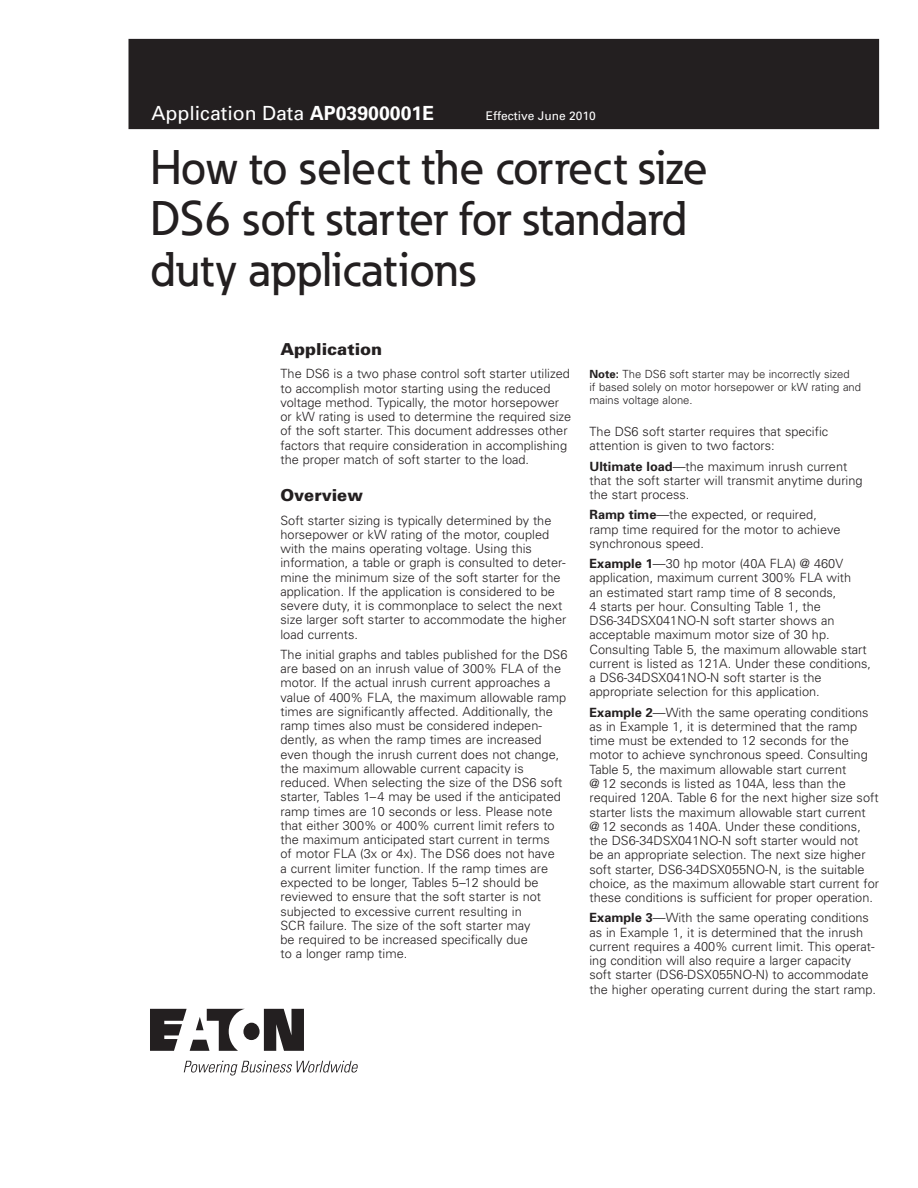
<style>
.page{position:relative;width:918px;height:1188px;background:#fff}
.page>*{position:absolute;margin:0;border:0;box-sizing:border-box;transform-origin:0 0}
.t1{font:500 48px/51px "Eaton";color:#231f20}
.t2{font:19.5px "Univers";color:#fff}
.t3{font:900 16.5px "Univers";color:#231f20}
.t4{font:300 12.75px/14.2px "Univers";color:#231f20}
.t5{font:12px "Univers";color:#fff}
.t6{font:300 11.25px/12.8px "Univers";color:#231f20}
.s1{font-weight:700}
</style>
<div class="page">
<div style="left:129px;top:39px;width:750px;height:90px;background:#231f20"></div>
<svg style="left:150px;top:1009px;width:154px;height:42px"></svg>
<svg style="left:184px;top:1061px;width:174px;height:15px"></svg>
<h2 class="t2" style="left:152px;top:101px;width:284px">Application Data <span class="s1">AP03900001E</span></h2>
<p class="t5" style="left:486px;top:109px;width:112px">Effective June 2010</p>
<h1 class="t1" style="left:150px;top:141px;width:559px">How to select the correct size<br>DS6 soft starter for standard duty applications</h1>
<p class="t3" style="left:280px;top:339px;width:103px">Application</p>
<p class="t4" style="left:280px;top:367px;width:292px">The DS6 is a two phase control soft starter utilized to accomplish motor starting using the reduced voltage method. Typically, the motor horsepower or kW rating is used to determine the required size of the soft starter. This document addresses other factors that require consideration in accomplishing the proper match of soft starter to the load.</p>
<p class="t3" style="left:280px;top:485px;width:84px">Overview</p>
<p class="t4" style="left:280px;top:513px;width:287px">Soft starter sizing is typically determined by the horsepower or kW rating of the motor, coupled with the mains operating voltage. Using this information, a table or graph is consulted to deter&shy;mine the minimum size of the soft starter for the application. If the application is considered to be severe duty, it is commonplace to select the next size larger soft starter to accommodate the higher load currents.</p>
<p class="t4" style="left:280px;top:647px;width:288px">The initial graphs and tables published for the DS6 are based on an inrush value of 300% FLA of the motor. If the actual inrush current approaches a value of 400% FLA, the maximum allowable ramp times are significantly affected. Additionally, the ramp times also must be considered indepen&shy;dently, as when the ramp times are increased even though the inrush current does not change, the maximum allowable current capacity is reduced. When selecting the size of the DS6 soft starter, Tables 1–4 may be used if the anticipated ramp times are 10 seconds or less. Please note that either 300% or 400% current limit refers to the maximum anticipated start current in terms<br>of motor FLA (3x or 4x). The DS6 does not have<br>a current limiter function. If the ramp times are expected to be longer, Tables 5–12 should be reviewed to ensure that the soft starter is not subjected to excessive current resulting in<br>SCR failure. The size of the soft starter may<br>be required to be increased specifically due<br>to a longer ramp time.</p>
<p class="t6" style="left:589px;top:368px;width:273px"><span class="s1">NNote:</span> The DS6 soft starter may be incorrectly sized<br>if based solely on motor horsepower or kW rating and mains voltage alone.</p>
<p class="t4" style="left:590px;top:425px;width:240px">The DS6 soft starter requires that specific attention is given to two factors:</p>
<p class="t4" style="left:590px;top:459px;width:275px"><span class="s1">Ultimate load</span>—the maximum inrush current that the soft starter will transmit anytime during the start process.</p>
<p class="t4" style="left:590px;top:508px;width:253px"><span class="s1">Ramp time</span>—the expected, or required, ramp time required for the motor to achieve synchronous speed.</p>
<p class="t4" style="left:590px;top:557px;width:283px"><span class="s1">Example 1</span>—30 hp motor (40A FLA) @ 460V application, maximum current 300% FLA with<br>an estimated start ramp time of 8 seconds,<br>4 starts per hour. Consulting Table 1, the DS6-34DSX041NO-N soft starter shows an acceptable maximum motor size of 30 hp.<br>Consulting Table 5, the maximum allowable start current is listed as 121A. Under these conditions, a DS6-34DSX041NO-N soft starter is the appropriate selection for this application.</p>
<p class="t4" style="left:590px;top:705px;width:291px"><span class="s1">Example 2</span>—With the same operating conditions as in Example 1, it is determined that the ramp time must be extended to 12 seconds for the motor to achieve synchronous speed. Consulting Table 5, the maximum allowable start current<br>@ 12 seconds is listed as 104A, less than the required 120A. Table 6 for the next higher size soft starter lists the maximum allowable start current @ 12 seconds as 140A. Under these conditions, the DS6-34DSX041NO-N soft starter would not<br>be an appropriate selection. The next size higher soft starter, DS6-34DSX055NO-N, is the suitable choice, as the maximum allowable start current for these conditions is sufficient for proper operation.</p>
<p class="t4" style="left:590px;top:911px;width:288px"><span class="s1">Example 3</span>—With the same operating conditions as in Example 1, it is determined that the inrush current requires a 400% current limit. This operat&shy;ing condition will also require a larger capacity soft starter (DS6-DSX055NO-N) to accommodate the higher operating current during the start ramp.</p>
</div>
